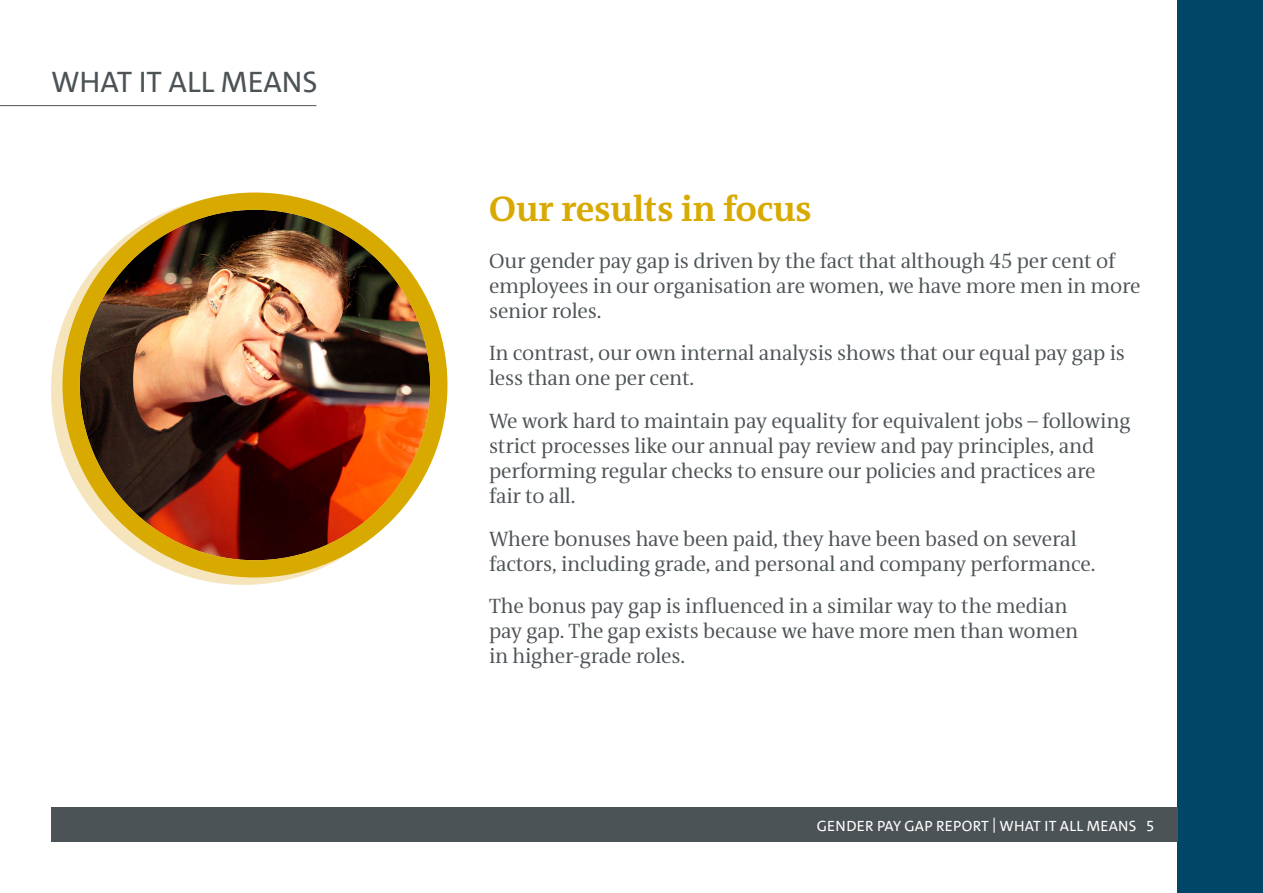
<style>
.page{position:relative;width:1263px;height:893px;background:#fff}
.page>*{position:absolute;margin:0;border:0;box-sizing:border-box;transform-origin:0 0}
.t1{font:700 36px "VWAG The Antiqua";letter-spacing:-.01em;color:#d8aa00}
.t2{font:30px "VWAG The Sans";color:#4c5356}
.t3{font:21px/25.2px "VWAG The Antiqua";letter-spacing:-.01em;color:#4c5356}
.t4{font:15px "VWAG The Sans";letter-spacing:.02em;color:#fff}
</style>
<div class="page">
<div style="left:1178px;top:0;width:85px;height:893px;background:#004666"></div>
<div style="left:51px;top:808px;width:1127px;height:34px;background:#4c5356"></div>
<svg style="left:51px;top:195px;width:386px;height:390px;background:#e1be43"></svg>
<img style="left:80px;top:210px;width:350px;height:350px;border-radius:175px">
<div style="left:62px;top:193px;width:385px;height:384px;border:17px solid #d8aa00;border-radius:50%"></div>
<hr style="left:0;top:105px;width:316px;height:1px;background:#4c5356">
<h2 class="t2" style="left:51px;top:62px;width:268px">WHAT IT ALL MEANS</h2>
<h1 class="t1" style="left:489px;top:186px;width:324px">Our results in focus</h1>
<p class="t3" style="left:489px;top:248px;width:653px">Our gender pay gap is driven by the fact that although 45 per cent of employees in our organisation are women, we have more men in more senior roles.</p>
<p class="t3" style="left:489px;top:341px;width:637px">In contrast, our own internal analysis shows that our equal pay gap is less than one per cent.</p>
<p class="t3" style="left:489px;top:408px;width:643px">We work hard to maintain pay equality for equivalent jobs – following strict processes like our annual pay review and pay principles, and performing regular checks to ensure our policies and practices are fair to all.</p>
<p class="t3" style="left:489px;top:526px;width:608px">Where bonuses have been paid, they have been based on several factors, including grade, and personal and company performance.</p>
<p class="t3" style="left:489px;top:593px;width:591px">The bonus pay gap is influenced in a similar way to the median pay gap. The gap exists because we have more men than women in higher-grade roles.</p>
<p class="t4" style="left:817px;top:816px;width:339px">GENDER PAY GAP REPORT | WHAT IT ALL MEANS 5</p>
</div>
